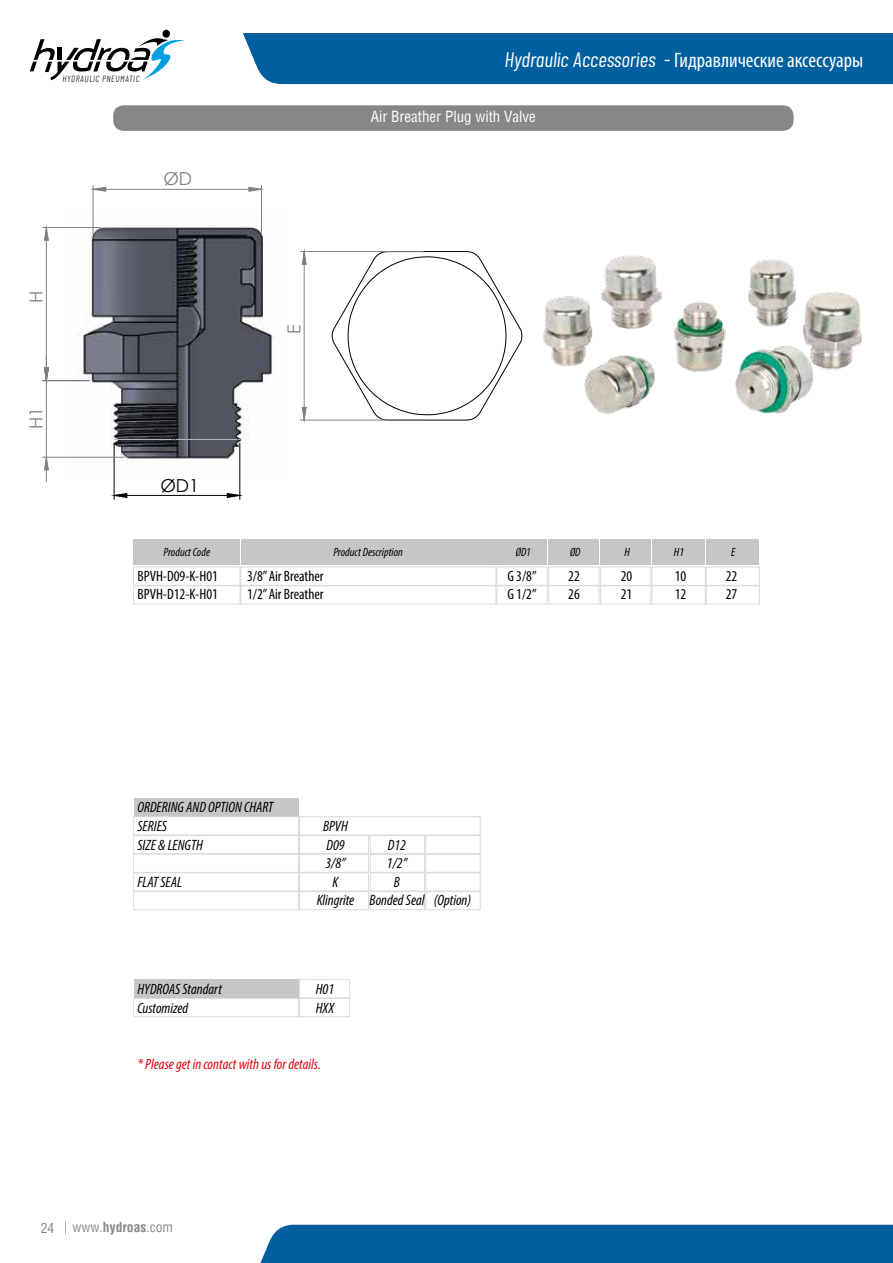
<style>
.page{position:relative;width:893px;height:1263px;background:#fff}
.page>*{position:absolute;margin:0;border:0;box-sizing:border-box;transform-origin:0 0}
.t1{font:condensed 21px "Myriad Pro";color:#fff}
.t2{font:17.85px "Century Gothic";color:#808080}
.t3{font:17.85px "Century Gothic";color:#000}
.t4{font:italic condensed 15px/18.6px "Myriad Pro";color:#000}
.t5{font:condensed 15px "Myriad Pro";color:#000}
.t6{font:italic condensed 15px "Myriad Pro";color:#e30613}
.t7{font:condensed 15px "Helvetica Tr";color:#fff}
.t8{font:condensed 13.5px "Helvetica Tr";color:#878787}
.t9{font:italic condensed 12px "Myriad Pro";color:#000}
.t10{font:italic 300 9px "Barlow Condensed";letter-spacing:.06em;color:#000}
.s1{font-family:"Barlow Condensed";font-style:italic;font-stretch:normal}
.s2{font-weight:700}
</style>
<div class="page">
<div style="left:260px;top:1225px;width:633px;height:38px;background:#005f9f"></div>
<svg style="left:65px;top:1221px;width:1px;height:13px"></svg>
<div style="left:243px;top:33px;width:650px;height:51px;background:#005f9f"></div>
<div style="left:162px;top:30px;width:8px;height:8px;background:#000;border-radius:50%"></div>
<svg style="left:30px;top:34px;width:155px;height:47px"></svg>
<div style="left:113px;top:105px;width:680px;height:26px;background:#878787;border-radius:10px"></div>
<div style="left:652px;top:567px;width:53px;height:18px;border:1px solid #dadada"></div>
<div style="left:652px;top:585px;width:53px;height:19px;border:1px solid #dadada"></div>
<div style="left:706px;top:567px;width:54px;height:18px;border:1px solid #dadada"></div>
<div style="left:706px;top:585px;width:54px;height:19px;border:1px solid #dadada"></div>
<div style="left:600px;top:567px;width:51px;height:18px;border:1px solid #dadada"></div>
<div style="left:600px;top:585px;width:51px;height:19px;border:1px solid #dadada"></div>
<div style="left:548px;top:567px;width:51px;height:18px;border:1px solid #dadada"></div>
<div style="left:548px;top:585px;width:51px;height:19px;border:1px solid #dadada"></div>
<div style="left:497px;top:567px;width:50px;height:18px;border:1px solid #dadada"></div>
<div style="left:497px;top:585px;width:50px;height:19px;border:1px solid #dadada"></div>
<div style="left:241px;top:567px;width:255px;height:18px;border:1px solid #dadada"></div>
<div style="left:241px;top:585px;width:255px;height:19px;border:1px solid #dadada"></div>
<div style="left:133px;top:567px;width:107px;height:18px;border:1px solid #dadada"></div>
<div style="left:133px;top:585px;width:107px;height:19px;border:1px solid #dadada"></div>
<div style="left:601px;top:539px;width:50px;height:26px;background:#c6c6c6"></div>
<div style="left:549px;top:539px;width:50px;height:26px;background:#c6c6c6"></div>
<div style="left:497px;top:539px;width:50px;height:26px;background:#c6c6c6"></div>
<div style="left:241px;top:539px;width:255px;height:26px;background:#c6c6c6"></div>
<div style="left:652px;top:539px;width:53px;height:26px;background:#c6c6c6"></div>
<div style="left:706px;top:539px;width:53px;height:26px;background:#c6c6c6"></div>
<div style="left:134px;top:539px;width:106px;height:26px;background:#c6c6c6"></div>
<div style="left:134px;top:798px;width:164px;height:18px;background:#c6c6c6"></div>
<div style="left:133px;top:816px;width:166px;height:19px;border:1px solid #dadada"></div>
<div style="left:133px;top:835px;width:166px;height:19px;border:1px solid #dadada"></div>
<div style="left:133px;top:854px;width:166px;height:18px;border:1px solid #dadada"></div>
<div style="left:133px;top:872px;width:166px;height:19px;border:1px solid #dadada"></div>
<div style="left:133px;top:891px;width:166px;height:19px;border:1px solid #dadada"></div>
<div style="left:299px;top:816px;width:181px;height:19px;border:1px solid #dadada"></div>
<div style="left:299px;top:835px;width:70px;height:19px;border:1px solid #dadada"></div>
<div style="left:299px;top:854px;width:70px;height:18px;border:1px solid #dadada"></div>
<div style="left:299px;top:873px;width:70px;height:18px;border:1px solid #dadada"></div>
<div style="left:299px;top:891px;width:70px;height:19px;border:1px solid #dadada"></div>
<div style="left:370px;top:835px;width:55px;height:19px;border:1px solid #dadada"></div>
<div style="left:370px;top:854px;width:55px;height:18px;border:1px solid #dadada"></div>
<div style="left:370px;top:873px;width:55px;height:18px;border:1px solid #dadada"></div>
<div style="left:370px;top:891px;width:55px;height:19px;border:1px solid #dadada"></div>
<div style="left:426px;top:835px;width:54px;height:19px;border:1px solid #dadada"></div>
<div style="left:426px;top:854px;width:54px;height:18px;border:1px solid #dadada"></div>
<div style="left:426px;top:873px;width:54px;height:18px;border:1px solid #dadada"></div>
<div style="left:426px;top:891px;width:54px;height:19px;border:1px solid #dadada"></div>
<div style="left:134px;top:980px;width:164px;height:18px;background:#c6c6c6"></div>
<div style="left:133px;top:998px;width:166px;height:19px;border:1px solid #dadada"></div>
<div style="left:299px;top:979px;width:51px;height:19px;border:1px solid #dadada"></div>
<div style="left:299px;top:998px;width:51px;height:19px;border:1px solid #dadada"></div>
<img style="left:543px;top:255px;width:319px;height:159px">
<img style="left:113px;top:229px;width:162px;height:246px">
<svg style="left:46px;top:186px;width:216px;height:285px"></svg>
<hr style="left:114px;top:443px;width:1px;height:56px;background:#000">
<hr style="left:239px;top:443px;width:1px;height:56px;background:#000">
<svg style="left:114px;top:439px;width:126px;height:1px"></svg>
<hr style="left:261px;top:185px;width:1px;height:50px;background:#808080">
<hr style="left:93px;top:185px;width:1px;height:50px;background:#808080">
<hr style="left:43px;top:457px;width:81px;height:1px;background:#808080">
<hr style="left:43px;top:380px;width:46px;height:1px;background:#808080">
<hr style="left:43px;top:227px;width:58px;height:1px;background:#808080">
<svg style="left:113px;top:493px;width:128px;height:5px"></svg>
<svg style="left:93px;top:187px;width:168px;height:4px"></svg>
<svg style="left:44px;top:228px;width:4px;height:253px"></svg>
<svg style="left:331px;top:251px;width:192px;height:170px"></svg>
<hr style="left:300px;top:420px;width:123px;height:1px;background:#808080">
<hr style="left:300px;top:251px;width:123px;height:1px;background:#808080">
<svg style="left:301px;top:252px;width:6px;height:169px"></svg>
<p class="t10" style="left:63px;top:73px;width:78px">HYDRAULIC PNEUMATIC</p>
<p class="t2" style="left:163px;top:168px;width:30px">ØD</p>
<h1 class="t1" style="left:505px;top:47px;width:360px"><span class="s1">Hydraulic Accessories -</span> Гидравлические аксессуары</h1>
<p class="t7" style="left:371px;top:107px;width:166px">Air Breather Plug with Valve</p>
<p class="t2" style="left:25px;top:303px;width:14px;rotate:-90deg">H</p>
<p class="t2" style="left:25px;top:429px;width:24px;rotate:-90deg">H1</p>
<p class="t3" style="left:160px;top:474px;width:40px">ØD1</p>
<p class="t2" style="left:283px;top:334px;width:11px;rotate:-90deg">E</p>
<p class="t9" style="left:164px;top:545px;width:48px">Product Code</p>
<p class="t9" style="left:333px;top:545px;width:71px">Product Description</p>
<p class="t9" style="left:516px;top:545px;width:17px">ØD1</p>
<p class="t9" style="left:570px;top:545px;width:12px">ØD</p>
<p class="t9" style="left:624px;top:545px;width:7px">H</p>
<p class="t9" style="left:674px;top:545px;width:12px">H1</p>
<p class="t9" style="left:731px;top:545px;width:6px">E</p>
<p class="t5" style="left:137px;top:567px;width:82px">BPVH-D09-K-H01</p>
<p class="t5" style="left:247px;top:567px;width:78px">3/8” Air Breather</p>
<p class="t5" style="left:507px;top:567px;width:31px">G 3/8’’</p>
<p class="t5" style="left:568px;top:567px;width:13px">22</p>
<p class="t5" style="left:621px;top:567px;width:13px">20</p>
<p class="t5" style="left:675px;top:567px;width:13px">10</p>
<p class="t5" style="left:726px;top:567px;width:13px">22</p>
<p class="t5" style="left:137px;top:585px;width:82px">BPVH-D12-K-H01</p>
<p class="t5" style="left:247px;top:585px;width:78px">1/2” Air Breather</p>
<p class="t5" style="left:507px;top:585px;width:31px">G 1/2’’</p>
<p class="t5" style="left:568px;top:585px;width:13px">26</p>
<p class="t5" style="left:621px;top:585px;width:13px">21</p>
<p class="t5" style="left:675px;top:585px;width:13px">12</p>
<p class="t5" style="left:726px;top:585px;width:13px">27</p>
<p class="t4" style="left:137px;top:798px;width:137px">ORDERING AND OPTION CHART<br>SERIES</p>
<p class="t4" style="left:323px;top:817px;width:26px">BPVH</p>
<p class="t4" style="left:137px;top:835px;width:67px">SIZE &amp; LENGTH</p>
<p class="t4" style="left:326px;top:835px;width:20px">D09</p>
<p class="t4" style="left:388px;top:835px;width:20px">D12</p>
<p class="t4" style="left:325px;top:854px;width:22px">3/8’’</p>
<p class="t4" style="left:387px;top:854px;width:22px">1/2’’</p>
<p class="t4" style="left:137px;top:872px;width:46px">FLAT SEAL</p>
<p class="t4" style="left:333px;top:872px;width:7px">K</p>
<p class="t4" style="left:317px;top:872px;width:156px;text-align:center">B<br>Klingrite Bonded Seal (Option)</p>
<p class="t4" style="left:137px;top:980px;width:86px">HYDROAS Standart</p>
<p class="t4" style="left:316px;top:980px;width:20px">H01</p>
<p class="t4" style="left:137px;top:998px;width:52px">Customized</p>
<p class="t4" style="left:316px;top:998px;width:20px">HXX</p>
<p class="t6" style="left:137px;top:1054px;width:185px">* Please get in contact with us for details.</p>
<p class="t8" style="left:41px;top:1219px;width:15px">24</p>
<p class="t8" style="left:73px;top:1218px;width:102px">www.<span class="s2">hydroas</span>.com</p>
</div>
